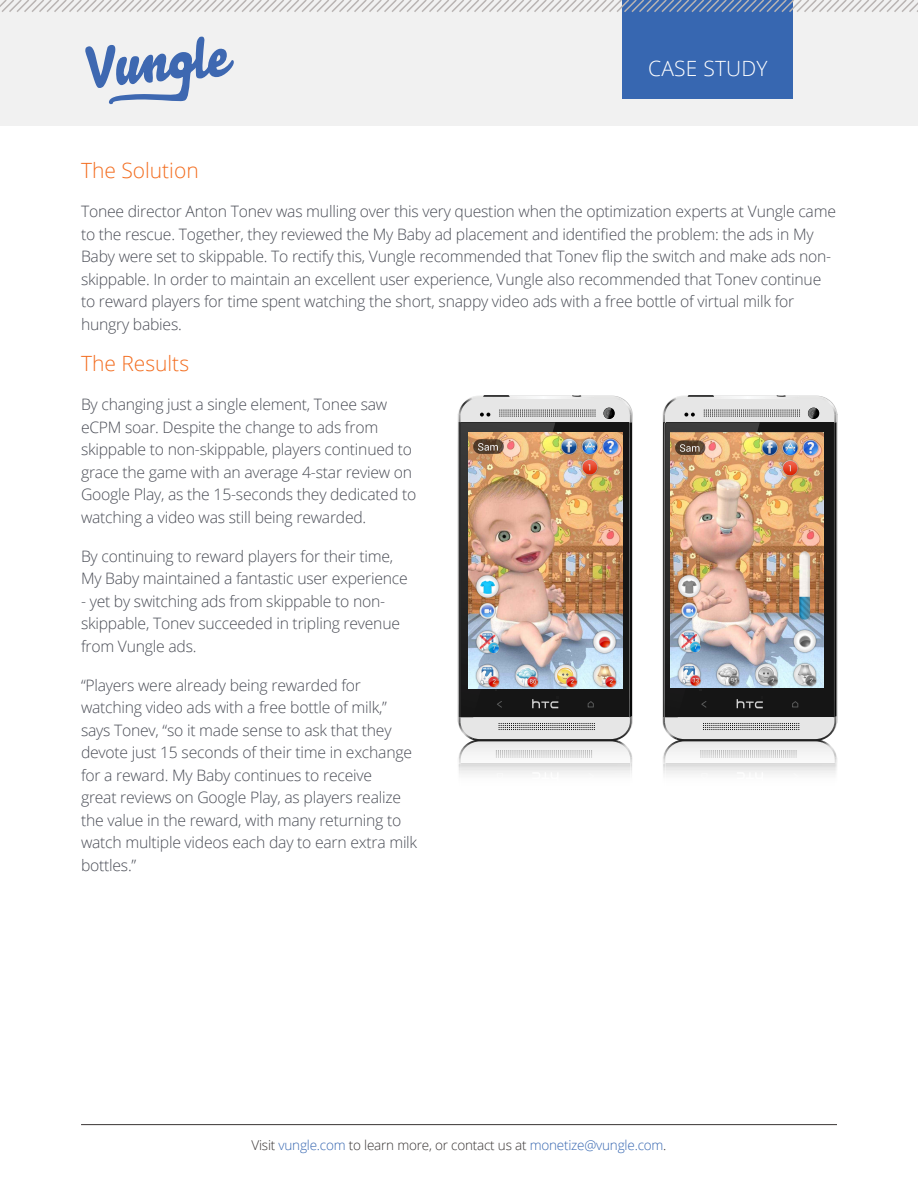
<style>
.page{position:relative;width:918px;height:1188px;background:#fff}
.page>*{position:absolute;margin:0;border:0;box-sizing:border-box;transform-origin:0 0}
.t1{font:300 21px "Open Sans";color:#f36e21}
.t2{font:300 21px "Open Sans";letter-spacing:.01em;color:#fff}
.t3{font:300 15.75px/22.5px "Open Sans";letter-spacing:-.015em;color:#4a4d56}
.t4{font:300 13.5px "Open Sans";letter-spacing:-.015em;color:#383433}
.s1{color:#3767b1}
</style>
<div class="page">
<div style="left:0;top:0;width:918px;height:126px;background:#f1f1f1"></div>
<div style="left:622px;top:0;width:171px;height:98px;background:#3767b1"></div>
<svg style="left:0;top:0;width:918px;height:12px"></svg>
<hr style="left:81px;top:1124px;width:756px;height:1px;background:#383433">
<svg style="left:85px;top:37px;width:149px;height:67px"></svg>
<img style="left:458px;top:414px;width:1px;height:312px">
<img style="left:632px;top:414px;width:1px;height:311px">
<div style="left:460px;top:422px;width:169px;height:295px;background:#151515"></div>
<img style="left:460px;top:432px;width:95px;height:265px">
<svg style="left:459px;top:697px;width:173px;height:77px"></svg>
<img style="left:629px;top:432px;width:1px;height:285px">
<svg style="left:459px;top:395px;width:173px;height:37px"></svg>
<img style="left:662px;top:414px;width:1px;height:310px">
<svg style="left:663px;top:422px;width:174px;height:275px"></svg>
<div style="left:665px;top:422px;width:169px;height:295px;background:#151515"></div>
<img style="left:666px;top:432px;width:94px;height:259px">
<svg style="left:663px;top:697px;width:174px;height:77px"></svg>
<img style="left:833px;top:697px;width:1px;height:20px">
<svg style="left:663px;top:395px;width:173px;height:37px"></svg>
<img style="left:664px;top:422px;width:2px;height:295px">
<img style="left:468px;top:433px;width:154px;height:256px">
<img style="left:671px;top:433px;width:153px;height:255px">
<h1 class="t2" style="left:648px;top:54px;width:121px">CASE STUDY</h1>
<p class="t1" style="left:81px;top:156px;width:119px">The Solution</p>
<p class="t3" style="left:81px;top:200px;width:757px">Tonee director Anton Tonev was mulling over this very question when the optimization experts at Vungle came to the rescue. Together, they reviewed the My Baby ad placement and identified the problem: the ads in My Baby were set to skippable. To rectify this, Vungle recommended that Tonev flip the switch and make ads non&shy;skippable. In order to maintain an excellent user experience, Vungle also recommended that Tonev continue to reward players for time spent watching the short, snappy video ads with a free bottle of virtual milk for hungry babies.</p>
<p class="t1" style="left:81px;top:349px;width:110px">The Results</p>
<p class="t3" style="left:81px;top:393px;width:337px">By changing just a single element, Tonee saw eCPM soar. Despite the change to ads from skippable to non-skippable, players continued to grace the game with an average 4-star review on Google Play, as the 15-seconds they dedicated to watching a video was still being rewarded.</p>
<p class="t3" style="left:81px;top:544px;width:328px">By continuing to reward players for their time,<br>My Baby maintained a fantastic user experience</p>
<p class="t3" style="left:81px;top:589px;width:321px">- yet by switching ads from skippable to non&shy;skippable, Tonev succeeded in tripling revenue from Vungle ads.</p>
<p class="t3" style="left:81px;top:673px;width:338px">“Players were already being rewarded for watching video ads with a free bottle of milk,” says Tonev, “so it made sense to ask that they devote just 15 seconds of their time in exchange for a reward. My Baby continues to receive<br>great reviews on Google Play, as players realize the value in the reward, with many returning to watch multiple videos each day to earn extra milk bottles.”</p>
<p class="t4" style="left:252px;top:1136px;width:416px">Visit <span class="s1">vungle.com</span> to learn more, or contact us at <span class="s1">monetize@vungle.com</span>.</p>
</div>
